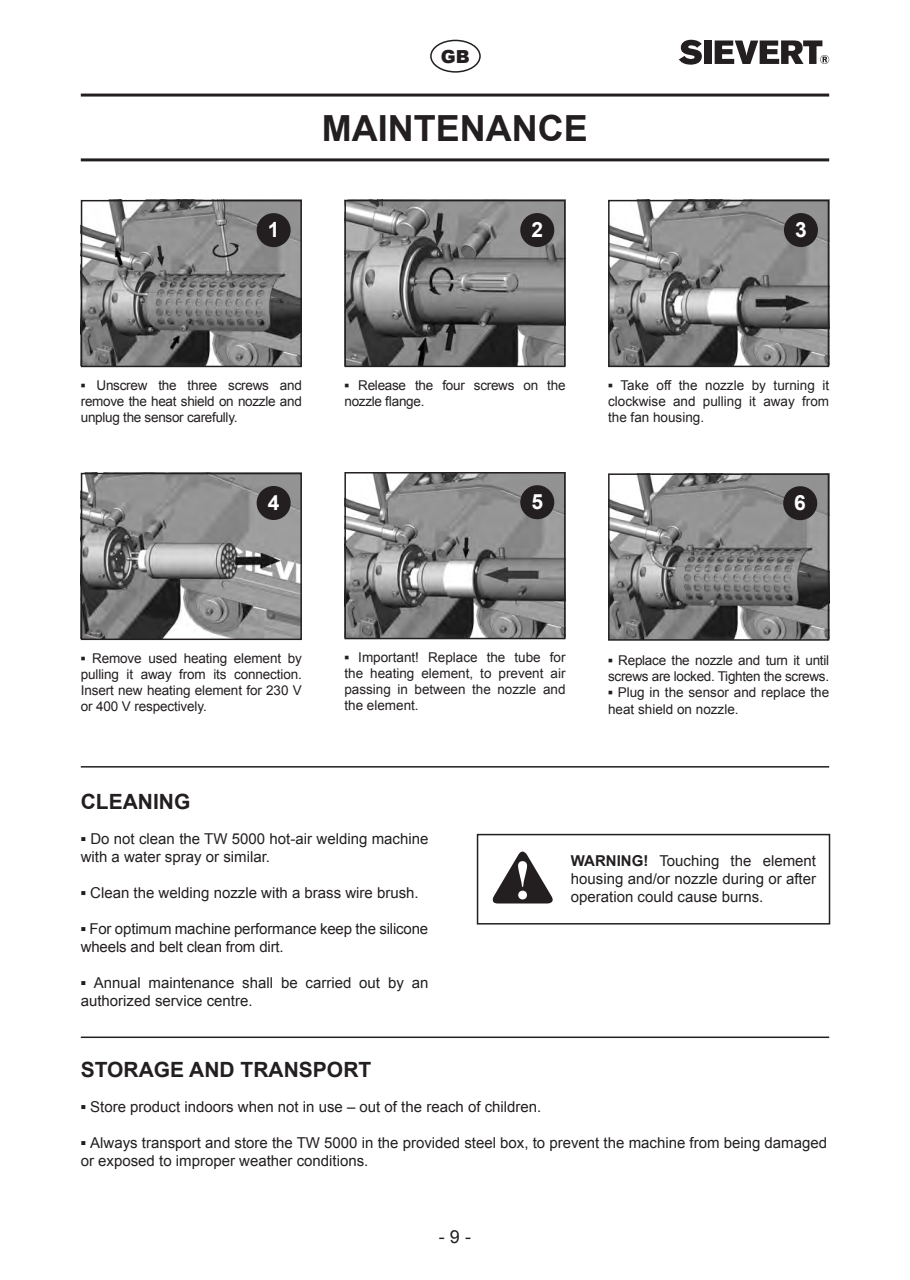
<style>
.page{position:relative;width:910px;height:1280px;background:#fff}
.page>*{position:absolute;margin:0;border:0;box-sizing:border-box;transform-origin:0 0}
.t1{font:700 55.5px "Times New Roman";color:#fff}
.t2{font:700 36px "Arial";color:#231f20}
.t3{font:700 21px "Arial";color:#231f20}
.t4{font:700 21px "Arial";color:#fff}
.t5{font:18px "Arial";color:#231f20}
.t6{font:900 18px "Arial";color:#231f20}
.t7{font:15px/18px "Arial";color:#231f20}
.t8{font:13.5px/16.2px "Arial";letter-spacing:-.01em;color:#231f20;text-align:justify}
.s1{font-weight:700}
</style>
<div class="page">
<hr style="left:81px;top:94px;width:748px;height:3px;background:#231f20">
<hr style="left:81px;top:158px;width:748px;height:3px;background:#231f20">
<div style="left:477px;top:834px;width:353px;height:90px;border:2px solid #231f20"></div>
<svg style="left:492px;top:851px;width:61px;height:52px"></svg>
<img style="left:84px;top:203px;width:215px;height:161px">
<div style="left:257px;top:213px;width:34px;height:34px;background:#231f20;border-radius:50%"></div>
<hr style="left:81px;top:766px;width:748px;height:1px;background:#231f20">
<hr style="left:81px;top:1036px;width:748px;height:2px;background:#231f20">
<div style="left:81px;top:200px;width:221px;height:167px;border:2px solid #231f20"></div>
<img style="left:611px;top:203px;width:215px;height:161px">
<div style="left:784px;top:213px;width:34px;height:34px;background:#231f20;border-radius:50%"></div>
<div style="left:608px;top:200px;width:221px;height:167px;border:2px solid #231f20"></div>
<img style="left:347px;top:475px;width:216px;height:161px">
<div style="left:520px;top:485px;width:34px;height:34px;background:#231f20;border-radius:50%"></div>
<div style="left:344px;top:472px;width:222px;height:167px;border:2px solid #231f20"></div>
<img style="left:611px;top:476px;width:215px;height:162px">
<div style="left:783px;top:486px;width:34px;height:34px;background:#231f20;border-radius:50%"></div>
<div style="left:608px;top:473px;width:221px;height:168px;border:2px solid #231f20"></div>
<img style="left:84px;top:476px;width:215px;height:161px">
<div style="left:257px;top:486px;width:34px;height:34px;background:#231f20;border-radius:50%"></div>
<div style="left:81px;top:473px;width:221px;height:167px;border:2px solid #231f20"></div>
<img style="left:347px;top:203px;width:216px;height:161px">
<div style="left:520px;top:213px;width:34px;height:34px;background:#231f20;border-radius:50%"></div>
<div style="left:344px;top:200px;width:222px;height:167px;border:2px solid #231f20"></div>
<div style="left:430px;top:40px;width:51px;height:33px;border:2px solid #231f20;border-radius:50%"></div>
<svg style="left:679px;top:40px;width:23px;height:25px"></svg>
<div style="left:704px;top:41px;width:8px;height:23px;background:#231f20"></div>
<svg style="left:715px;top:40px;width:114px;height:24px"></svg>
<p class="t6" style="left:441px;top:43px;width:30px">GB</p>
<h3 class="t4" style="left:268px;top:216px;width:13px">1</h3>
<h2 class="t2" style="left:322px;top:104px;width:267px">MAINTENANCE</h2>
<h3 class="t4" style="left:531px;top:216px;width:13px">2</h3>
<h3 class="t4" style="left:795px;top:216px;width:13px">3</h3>
<p class="t8" style="left:81px;top:377px;width:223px"><span class="s1">▪</span> Unscrew the three screws and remove the heat shield on nozzle and unplug the sensor carefully.</p>
<h3 class="t4" style="left:268px;top:489px;width:13px">4</h3>
<p class="t8" style="left:344px;top:377px;width:223px"><span class="s1">▪</span> Release the four screws on the nozzle flange.</p>
<h3 class="t4" style="left:531px;top:488px;width:13px">5</h3>
<p class="t8" style="left:608px;top:377px;width:223px"><span class="s1">▪</span> Take off the nozzle by turning it clockwise and pulling it away from the fan housing.</p>
<h3 class="t4" style="left:794px;top:489px;width:13px">6</h3>
<p class="t8" style="left:81px;top:650px;width:223px"><span class="s1">▪</span> Remove used heating element by pulling it away from its connection.<br>Insert new heating element for 230 V or 400 V respectively.</p>
<h3 class="t3" style="left:81px;top:788px;width:111px">CLEANING</h3>
<p class="t8" style="left:344px;top:649px;width:223px"><span class="s1">▪</span> Important! Replace the tube for the heating element, to prevent air passing in between the nozzle and the element.</p>
<p class="t8" style="left:608px;top:652px;width:223px"><span class="s1">▪</span> Replace the nozzle and turn it until screws are locked. Tighten the screws.</p>
<p class="t8" style="left:608px;top:685px;width:223px"><span class="s1">▪</span> Plug in the sensor and replace the heat shield on nozzle.</p>
<p class="t7" style="left:81px;top:830px;width:349px"><span class="s1">▪</span> Do not clean the TW 5000 hot-air welding machine with a water spray or similar.</p>
<p class="t7" style="left:81px;top:884px;width:339px"><span class="s1">▪</span> Clean the welding nozzle with a brass wire brush.</p>
<p class="t7" style="left:81px;top:920px;width:349px"><span class="s1">▪</span> For optimum machine performance keep the silicone wheels and belt clean from dirt.</p>
<p class="t7" style="left:81px;top:974px;width:349px"><span class="s1">▪</span> Annual maintenance shall be carried out by an authorized service centre.</p>
<h3 class="t3" style="left:81px;top:1056px;width:292px">STORAGE AND TRANSPORT</h3>
<h1 class="t1" style="left:513px;top:842px;width:20px">!</h1>
<p class="t7" style="left:571px;top:852px;width:247px"><span class="s1">WARNING!</span> Touching the element housing and/or nozzle during or after</p>
<p class="t7" style="left:571px;top:888px;width:194px">operation could cause burns.</p>
<p class="t7" style="left:81px;top:1098px;width:462px"><span class="s1">▪</span> Store product indoors when not in use – out of the reach of children.</p>
<p class="t7" style="left:81px;top:1134px;width:748px"><span class="s1">▪</span> Always transport and store the TW 5000 in the provided steel box, to prevent the machine from being damaged or exposed to improper weather conditions.</p>
<p class="t5" style="left:439px;top:1225px;width:34px">- 9 -</p>
</div>
